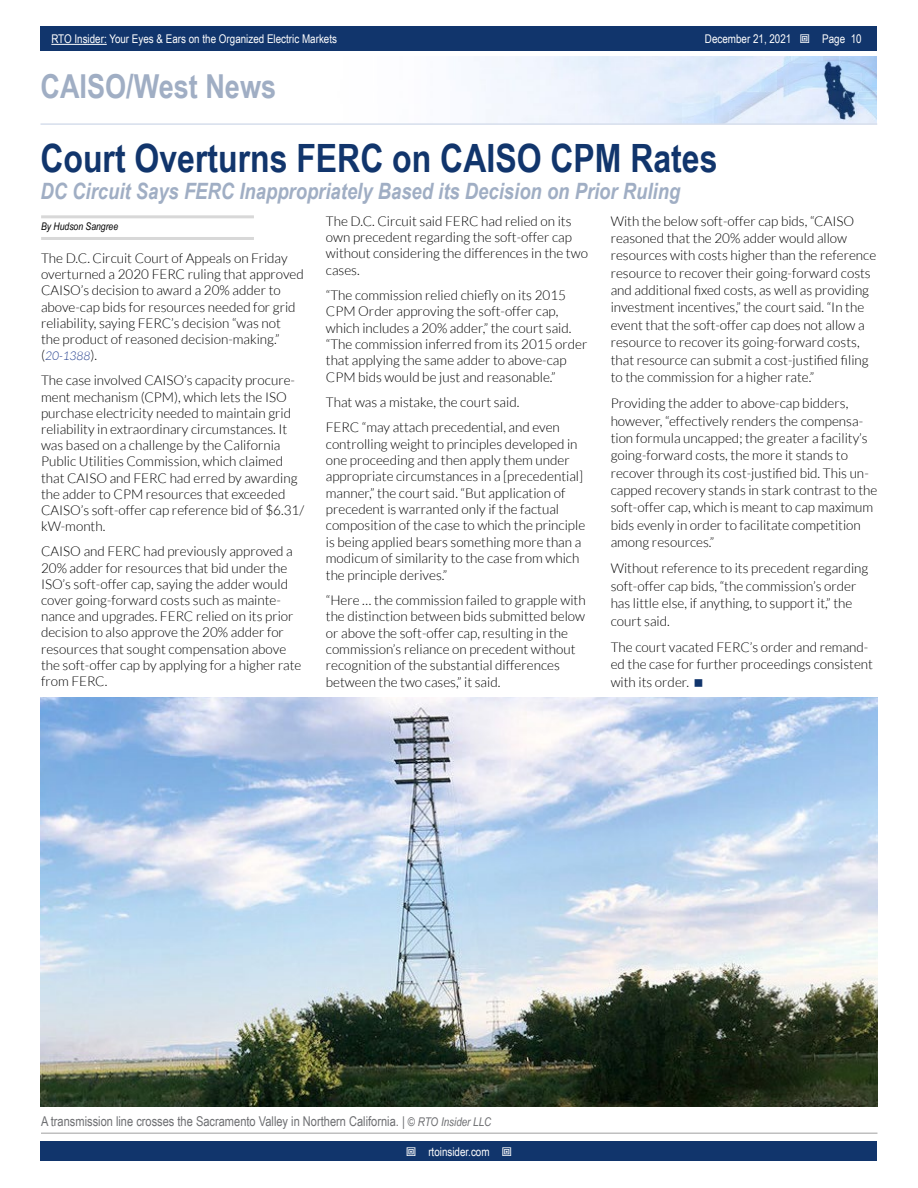
<style>
.page{position:relative;width:918px;height:1188px;background:#fff}
.page>*{position:absolute;margin:0;border:0;box-sizing:border-box;transform-origin:0 0}
.t1{font:700 39px "Arial Narrow";color:#11356c}
.t2{font:700 33px "Arial Narrow";color:#a0aec4}
.t3{font:italic 700 22.5px "Arial Narrow";color:#a0aec4}
.t4{font:300 13.5px/16.2px "Lato";color:#000}
.t5{font:13.5px "Arial Narrow";color:#6d6e71}
.t6{font:12px "Arial Narrow";color:#fff}
.t7{font:italic 300 12px "Lato";color:#25408f}
.t8{font:italic 10.5px "Arial Narrow";color:#000}
.s1{font-style:normal;font-size:13.5px;color:#000}
.s2{font-style:italic;font-size:12px}
</style>
<div class="page">
<div style="left:41px;top:1142px;width:836px;height:19px;background:#11356c"></div>
<div style="left:41px;top:27px;width:836px;height:24px;background:#11356c"></div>
<hr style="left:51px;top:44px;width:56px;height:1px;background:#fff">
<img style="left:474px;top:56px;width:403px;height:67px">
<hr style="left:40px;top:123px;width:837px;height:2px;background:#d6deec">
<hr style="left:41px;top:215px;width:213px;height:3px;background:#d8d8d8">
<hr style="left:41px;top:237px;width:213px;height:3px;background:#d8d8d8">
<hr style="left:41px;top:1132px;width:836px;height:2px;background:#bfbfbf">
<img style="left:41px;top:697px;width:836px;height:410px">
<p class="t6" style="left:51px;top:30px;width:287px">RTO Insider: Your Eyes &amp; Ears on the Organized Electric Markets</p>
<p class="t6" style="left:705px;top:30px;width:88px">December 21, 2021</p>
<p class="t6" style="left:822px;top:30px;width:41px">Page 10</p>
<h2 class="t2" style="left:40px;top:61px;width:237px">CAISO/West News</h2>
<h1 class="t1" style="left:40px;top:129px;width:679px">Court Overturns FERC on CAISO CPM Rates</h1>
<h3 class="t3" style="left:40px;top:174px;width:641px">DC Circuit Says FERC Inappropriately Based its Decision on Prior Ruling</h3>
<p class="t8" style="left:41px;top:219px;width:79px">By Hudson Sangree</p>
<p class="t4" style="left:611px;top:212px;width:267px;line-height:17.4px">With the below soft-offer cap bids, “CAISO reasoned that the 20% adder would allow resources with costs higher than the reference resource to recover their going-forward costs and additional fixed costs, as well as providing investment incentives,” the court said. “In the event that the soft-offer cap does not allow a resource to recover its going-forward costs, that resource can submit a cost-justified filing to the commission for a higher rate.”</p>
<p class="t4" style="left:611px;top:395px;width:268px;line-height:17.4px">Providing the adder to above-cap bidders, however, “effectively renders the compensa&shy;tion formula uncapped; the greater a facility’s going-forward costs, the more it stands to recover through its cost-justified bid. This un&shy;capped recovery stands in stark contrast to the soft-offer cap, which is meant to cap maximum bids evenly in order to facilitate competition among resources.”</p>
<p class="t4" style="left:611px;top:560px;width:259px;line-height:17.4px">Without reference to its precedent regarding soft-offer cap bids, “the commission’s order has little else, if anything, to support it,” the court said.</p>
<p class="t4" style="left:611px;top:638px;width:264px;line-height:17.4px">The court vacated FERC’s order and remand&shy;ed the case for further proceedings consistent with its order.</p>
<p class="t4" style="left:326px;top:213px;width:264px">The D.C. Circuit said FERC had relied on its own precedent regarding the soft-offer cap without considering the differences in the two cases.</p>
<p class="t4" style="left:326px;top:287px;width:263px">“The commission relied chiefly on its 2015<br>CPM Order approving the soft-offer cap, which includes a 20% adder,” the court said. “The commission inferred from its 2015 order that applying the same adder to above-cap CPM bids would be just and reasonable.”</p>
<p class="t4" style="left:326px;top:390px;width:236px;line-height:25.3px">That was a mistake, the court said.<br>FERC “may attach precedential, and even</p>
<p class="t4" style="left:326px;top:436px;width:261px">controlling weight to principles developed in one proceeding and then apply them under appropriate circumstances in a [precedential] manner,” the court said. “But application of precedent is warranted only if the factual composition of the case to which the principle is being applied bears something more than a modicum of similarity to the case from which the principle derives.”</p>
<p class="t4" style="left:326px;top:592px;width:261px">“Here … the commission failed to grapple with the distinction between bids submitted below or above the soft-offer cap, resulting in the commission’s reliance on precedent without recognition of the substantial differences between the two cases,” it said.</p>
<p class="t4" style="left:41px;top:250px;width:264px">The D.C. Circuit Court of Appeals on Friday overturned a 2020 FERC ruling that approved CAISO’s decision to award a 20% adder to above-cap bids for resources needed for grid reliability, saying FERC’s decision “was not<br>the product of reasoned decision-making.”</p>
<p class="t7" style="left:41px;top:350px;width:58px"><span class="s1">(</span>20-1388<span class="s1">).</span></p>
<p class="t4" style="left:41px;top:373px;width:265px">The case involved CAISO’s capacity procure&shy;ment mechanism (CPM), which lets the ISO purchase electricity needed to maintain grid reliability in extraordinary circumstances. It was based on a challenge by the California Public Utilities Commission, which claimed that CAISO and FERC had erred by awarding the adder to CPM resources that exceeded CAISO’s soft-offer cap reference bid of $6.31/ kW-month.</p>
<p class="t4" style="left:41px;top:544px;width:262px">CAISO and FERC had previously approved a 20% adder for resources that bid under the ISO’s soft-offer cap, saying the adder would cover going-forward costs such as mainte&shy;nance and upgrades. FERC relied on its prior decision to also approve the 20% adder for resources that sought compensation above the soft-offer cap by applying for a higher rate from FERC.</p>
<p class="t5" style="left:41px;top:1111px;width:452px">A transmission line crosses the Sacramento Valley in Northern California. | <span class="s2">© RTO Insider LLC</span></p>
<p class="t6" style="left:428px;top:1143px;width:63px">rtoinsider.com</p>
</div>
